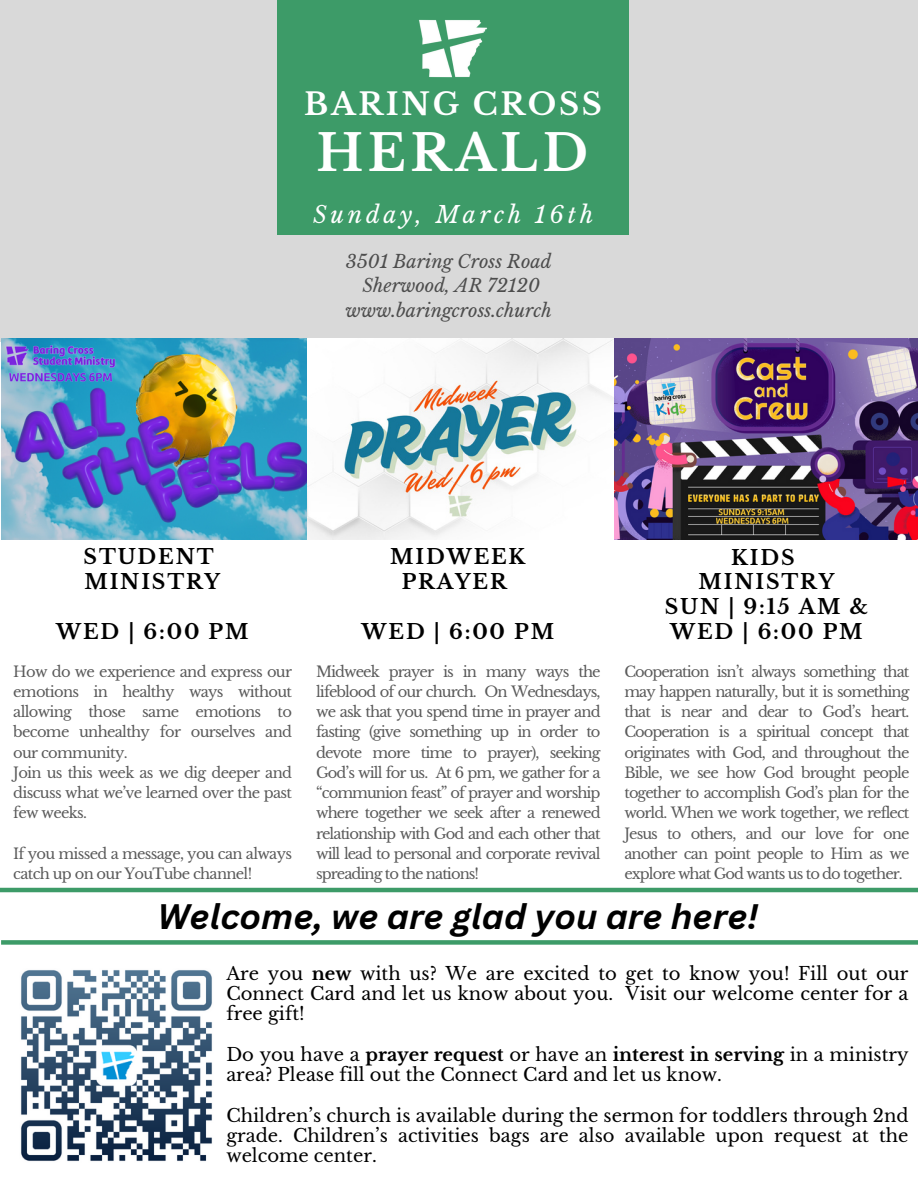
<style>
.page{position:relative;width:918px;height:1188px;background:#fff}
.page>*{position:absolute;margin:0;border:0;box-sizing:border-box;transform-origin:0 0}
.t1{font:700 49.8px "Libre Baskerville";letter-spacing:.09em;color:#fff}
.t2{font:italic 700 34.5px "Canva Sans";color:#000}
.t3{font:700 30.3px "Libre Baskerville";letter-spacing:.09em;color:#fff}
.t4{font:italic 23.1px "Libre Baskerville";letter-spacing:.16em;color:#fff}
.t5{font:700 20.4px/24.8px "Libre Baskerville";letter-spacing:.09em;color:#000;text-align:center}
.t6{font:18px/20.2px "Libre Baskerville";color:#000;text-align:justify}
.t7{font:italic 18px/24.8px "Libre Baskerville";color:#000;text-align:center}
.t8{font:14.7px/20.2px "Libre Baskerville";letter-spacing:-.05em;color:#000;text-align:justify}
.s1{font-weight:700}
</style>
<div class="page">
<div style="left:0;top:0;width:918px;height:341px;background:#d9d9d9"></div>
<div style="left:278px;top:0;width:351px;height:235px;background:#3d9b68"></div>
<img style="left:1px;top:338px;width:917px;height:202px">
<img style="left:419px;top:19px;width:68px;height:59px">
<hr style="left:0;top:888px;width:918px;height:4px;background:#3d9b68">
<div style="left:1px;top:940px;width:917px;height:5px;background:#3d9b68"></div>
<img style="left:21px;top:970px;width:191px;height:191px">
<h2 class="t3" style="left:304px;top:85px;width:299px">BARING CROSS</h2>
<h2 class="t1" style="left:316px;top:123px;width:273px">HERALD</h2>
<p class="t4" style="left:313px;top:200px;width:282px">Sunday, March 16th</p>
<p class="t7" style="left:345px;top:249px;width:208px">3501 Baring Cross Road<br>Sherwood, AR 72120 www.baringcross.church</p>
<h5 class="t5" style="left:84px;top:545px;width:138px;text-align:left">STUDENT<br>MINISTRY</h5>
<p class="t5" style="left:56px;top:619px;width:194px">WED | 6:00 PM</p>
<p class="t8" style="left:13px;top:661px;width:280px;text-align:left">How do we experience and express our emotions in healthy ways without allowing those same emotions to become unhealthy for ourselves and our community.<br>Join us this week as we dig deeper and discuss what we’ve learned over the past few weeks.</p>
<p class="t8" style="left:13px;top:844px;width:280px">If you missed a message, you can always catch up on our YouTube channel!</p>
<h4 class="t2" style="left:157px;top:892px;width:602px">Welcome, we are glad you are here!</h4>
<h4 class="t6" style="left:226px;top:964px;width:684px">Are you <span class="s1">new</span> with us? We are excited to get to know you! Fill out our Connect Card and let us know about you. Visit our welcome center for a free gift!</h4>
<p class="t6" style="left:226px;top:1045px;width:684px">Do you have a <span class="s1">prayer request</span> or have an <span class="s1">interest in serving</span> in a ministry area? Please fill out the Connect Card and let us know.</p>
<p class="t6" style="left:226px;top:1105px;width:684px">Children’s church is available during the sermon for toddlers through 2nd grade. Children’s activities bags are also available upon request at the welcome center.</p>
<h3 class="t5" style="left:665px;top:545px;width:205px">KIDS<br>MINISTRY<br>SUN | 9:15 AM &amp;<br>WED | 6:00 PM</h3>
<p class="t8" style="left:624px;top:661px;width:287px">Cooperation isn’t always something that may happen naturally, but it is something that is near and dear to God’s heart.<br>Cooperation is a spiritual concept that originates with God, and throughout the Bible, we see how God brought people together to accomplish God’s plan for the world. When we work together, we reflect Jesus to others, and our love for one another can point people to Him as we explore what God wants us to do together.</p>
<p class="t5" style="left:390px;top:545px;width:137px">MIDWEEK<br>PRAYER</p>
<p class="t5" style="left:362px;top:619px;width:194px">WED | 6:00 PM</p>
<p class="t8" style="left:316px;top:661px;width:286px">Midweek prayer is in many ways the lifeblood of our church. On Wednesdays, we ask that you spend time in prayer and fasting (give something up in order to devote more time to prayer), seeking God’s will for us. At 6 pm, we gather for a “communion feast” of prayer and worship where together we seek after a renewed relationship with God and each other that will lead to personal and corporate revival spreading to the nations!</p>
</div>
